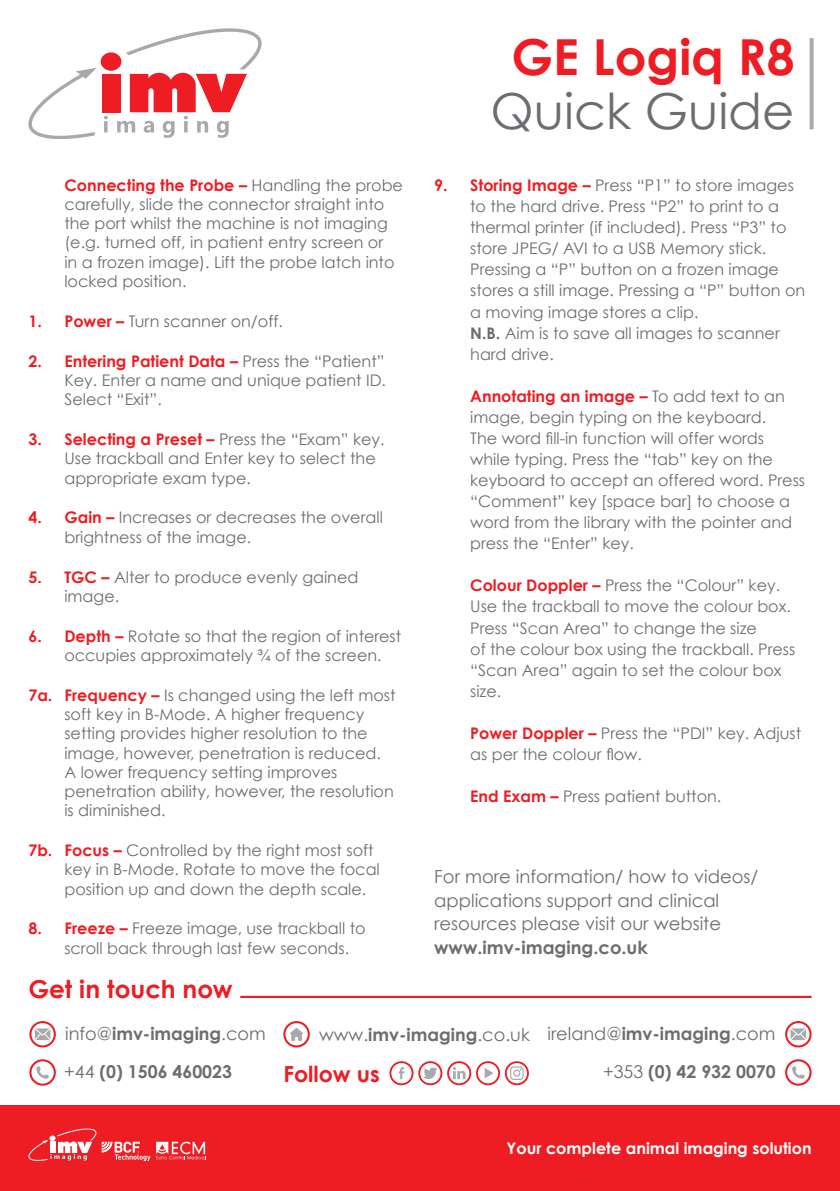
<style>
.page{position:relative;width:840px;height:1191px;background:#fff}
.page>*{position:absolute;margin:0;border:0;box-sizing:border-box;transform-origin:0 0}
.t1{font:49.6px/54px "Century Gothic";color:#6c6d70;text-align:center}
.body_bullets{font:700 24.8px "Century Gothic";color:#ee1d23}
.t2{font:700 22.2px "Century Gothic";color:#ee1d23}
.t3{font:18px/23.6px "Century Gothic";color:#6c6d70}
.t4{font:700 17.6px "Century Gothic";color:#6c6d70}
.t5{font:17.6px "Century Gothic";color:#6c6d70}
.t6{font:16px/19.2px "Century Gothic";color:#6c6d70}
.t7{font:700 16px "Century Gothic";color:#fff}
.s1{font-weight:700;color:#ee1d23}
.s2{font-weight:700}
.s3{font-weight:400}
</style>
<div class="page">
<div style="left:0;top:1106px;width:839px;height:85px;background:#ee1d23"></div>
<svg style="left:28px;top:1128px;width:68px;height:32px"></svg>
<svg style="left:102px;top:1141px;width:48px;height:20px"></svg>
<svg style="left:156px;top:1141px;width:50px;height:18px"></svg>
<div style="left:102px;top:74px;width:18px;height:38px;background:#ee1d23"></div>
<svg style="left:101px;top:52px;width:20px;height:19px"></svg>
<svg style="left:28px;top:68px;width:69px;height:71px"></svg>
<svg style="left:104px;top:28px;width:158px;height:110px"></svg>
<svg style="left:809px;top:38px;width:4px;height:91px"></svg>
<svg style="left:29px;top:1021px;width:27px;height:26px"></svg>
<svg style="left:29px;top:1059px;width:27px;height:26px"></svg>
<svg style="left:785px;top:1021px;width:26px;height:26px"></svg>
<svg style="left:785px;top:1059px;width:26px;height:26px"></svg>
<svg style="left:283px;top:1021px;width:26px;height:26px"></svg>
<svg style="left:389px;top:1061px;width:139px;height:24px"></svg>
<hr style="left:240px;top:995px;width:571px;height:3px;background:#ee1d23">
<p class="t6" style="left:64px;top:175px;width:340px"><span class="s1">Connecting the Probe –</span> Handling the probe carefully, slide the connector straight into the port whilst the machine is not imaging (e.g. turned off, in patient entry screen or<br>in a frozen image). Lift the probe latch into locked position.</p>
<p class="t6" style="left:28px;top:311px;width:256px"><span class="s1">1. Power –</span> Turn scanner on/off.</p>
<p class="t6" style="left:64px;top:351px;width:323px;text-align:justify;text-indent:-36px"><span class="s1">2. Entering Patient Data –</span> Press the “Patient” Key. Enter a name and unique patient ID.<br>Select “Exit”.</p>
<p class="t6" style="left:64px;top:429px;width:321px;text-indent:-36px"><span class="s1">3. Selecting a Preset –</span> Press the “Exam” key.<br>Use trackball and Enter key to select the appropriate exam type.</p>
<p class="t6" style="left:64px;top:508px;width:320px;text-indent:-36px"><span class="s1">4. Gain –</span> Increases or decreases the overall brightness of the image.</p>
<p class="t6" style="left:64px;top:567px;width:295px;text-indent:-36px"><span class="s1">5. TGC –</span> Alter to produce evenly gained image.</p>
<p class="t6" style="left:64px;top:626px;width:338px;text-indent:-36px"><span class="s1">6. Depth –</span> Rotate so that the region of interest occupies approximately ¾ of the screen.</p>
<p class="t6" style="left:64px;top:685px;width:332px;text-indent:-36px"><span class="s1">7a. Frequency –</span> Is changed using the left most soft key in B-Mode. A higher frequency setting provides higher resolution to the image, however, penetration is reduced.<br>A lower frequency setting improves penetration ability, however, the resolution is diminished.</p>
<p class="t6" style="left:64px;top:840px;width:317px;text-indent:-36px"><span class="s1">7b. Focus –</span> Controlled by the right most soft key in B-Mode. Rotate to move the focal position up and down the depth scale.</p>
<p class="t6" style="left:64px;top:919px;width:302px;text-indent:-36px"><span class="s1">8. Freeze –</span> Freeze image, use trackball to scroll back through last few seconds.</p>
<p class="t1" style="left:490px;top:30px;width:305px"><span class="s1">GE Logiq R8<br></span>Quick Guide</p>
<p class="t6" style="left:470px;top:174px;width:336px;line-height:21.2px;text-indent:-36px"><span class="s1">9. Storing Image –</span> Press “P1” to store images to the hard drive. Press “P2” to print to a thermal printer (if included). Press “P3” to store JPEG/ AVI to a USB Memory stick.<br>Pressing a “P” button on a frozen image stores a still image. Pressing a “P” button on a moving image stores a clip.<br><span class="s2">N.B.</span> Aim is to save all images to scanner hard drive.</p>
<p class="t6" style="left:470px;top:385px;width:336px;line-height:21.2px"><span class="s1">Annotating an image –</span> To add text to an image, begin typing on the keyboard.<br>The word fill-in function will offer words while typing. Press the “tab” key on the keyboard to accept an offered word. Press “Comment” key [space bar] to choose a word from the library with the pointer and press the “Enter” key.</p>
<p class="t6" style="left:470px;top:574px;width:326px;line-height:21.2px"><span class="s1">Colour Doppler –</span> Press the “Colour” key.<br>Use the trackball to move the colour box.<br>Press “Scan Area” to change the size<br>of the colour box using the trackball. Press “Scan Area” again to set the colour box size.</p>
<p class="t6" style="left:470px;top:722px;width:332px;line-height:21.2px"><span class="s1">Power Doppler –</span> Press the “PDI” key. Adjust as per the colour flow.</p>
<p class="t6" style="left:470px;top:786px;width:252px"><span class="s1">End Exam –</span> Press patient button.</p>
<p class="t3" style="left:434px;top:864px;width:325px">For more information/ how to videos/ applications support and clinical resources please visit our website <span class="s2">www.imv-imaging.co.uk</span></p>
<p class="body_bullets" style="left:28px;top:973px;width:206px">Get in touch now</p>
<p class="t4" style="left:65px;top:1022px;width:202px"><span class="s3">info@</span>imv-imaging<span class="s3">.com</span></p>
<p class="t4" style="left:64px;top:1060px;width:169px"><span class="s3">+44</span> (0) 1506 460023</p>
<p class="t4" style="left:319px;top:1023px;width:212px"><span class="s3">www.</span>imv-imaging<span class="s3">.co.uk</span></p>
<p class="t2" style="left:283px;top:1059px;width:98px">Follow us</p>
<p class="t5" style="left:547px;top:1022px;width:229px">ireland@<span class="s2">imv-imaging</span>.com</p>
<p class="t4" style="left:602px;top:1060px;width:174px"><span class="s3">+353</span> (0) 42 932 0070</p>
<p class="t7" style="left:506px;top:1138px;width:306px">Your complete animal imaging solution</p>
</div>
